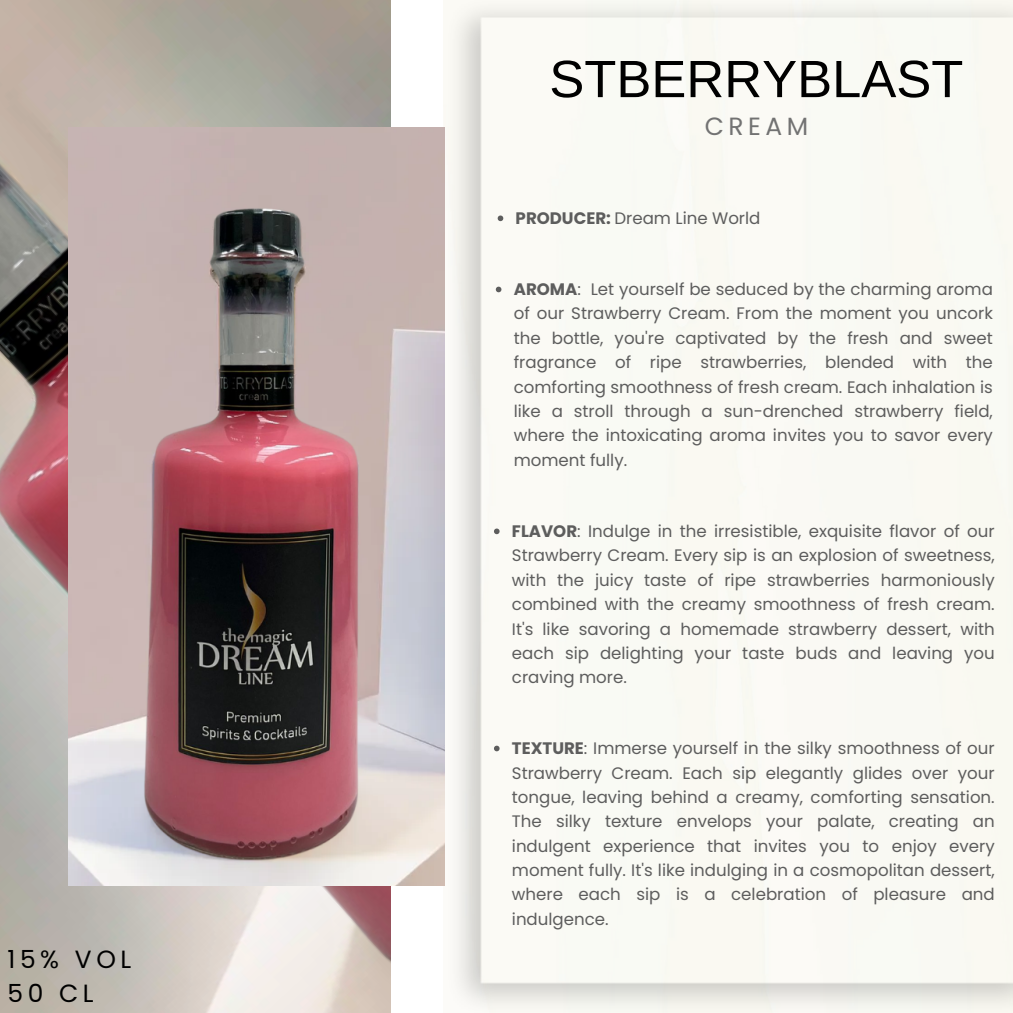
<style>
.page{position:relative;width:1013px;height:1013px;background:#fff}
.page>*{position:absolute;margin:0;border:0;box-sizing:border-box;transform-origin:0 0}
.t1{font:52.5px "Arimo";color:#000}
.t2{font:24.88px/34.8px "Poppins";letter-spacing:.185em;color:#000}
.t3{font:24.88px "Poppins";letter-spacing:.185em;color:#727272}
.t4{font:16.62px/24.4px "Poppins";color:#5d5d5d;text-align:justify}
.s1{font-weight:700}
</style>
<div class="page">
<img style="left:0;top:0;width:390px;height:1012px">
<img style="left:68px;top:127px;width:376px;height:758px">
<svg style="left:496px;top:287px;width:5px;height:5px"></svg>
<svg style="left:497px;top:215px;width:6px;height:6px"></svg>
<svg style="left:494px;top:528px;width:5px;height:6px"></svg>
<svg style="left:494px;top:745px;width:5px;height:6px"></svg>
<p class="t2" style="left:8px;top:941px;width:125px">15% VOL<br>50 CL</p>
<h2 class="t1" style="left:549px;top:50px;width:415px">STBERRYBLAST</h2>
<p class="t3" style="left:704px;top:109px;width:105px">CREAM</p>
<p class="t4" style="left:515px;top:206px;width:246px"><span class="s1">PRODUCER:</span> Dream Line World</p>
<p class="t4" style="left:514px;top:277px;width:480px"><span class="s1">AROMA</span>: Let yourself be seduced by the charming aroma of our Strawberry Cream. From the moment you uncork the bottle, you're captivated by the fresh and sweet fragrance of ripe strawberries, blended with the comforting smoothness of fresh cream. Each inhalation is like a stroll through a sun-drenched strawberry field, where the intoxicating aroma invites you to savor every moment fully.</p>
<h1 class="t4" style="left:512px;top:519px;width:484px"><span class="s1">FLAVOR</span>: Indulge in the irresistible, exquisite flavor of our Strawberry Cream. Every sip is an explosion of sweetness, with the juicy taste of ripe strawberries harmoniously combined with the creamy smoothness of fresh cream.<br>It's like savoring a homemade strawberry dessert, with each sip delighting your taste buds and leaving you craving more.</h1>
<h2 class="t4" style="left:512px;top:736px;width:484px"><span class="s1">TEXTURE</span>: Immerse yourself in the silky smoothness of our Strawberry Cream. Each sip elegantly glides over your tongue, leaving behind a creamy, comforting sensation.<br>The silky texture envelops your palate, creating an indulgent experience that invites you to enjoy every moment fully. It's like indulging in a cosmopolitan dessert, where each sip is a celebration of pleasure and indulgence.</h2>
</div>
